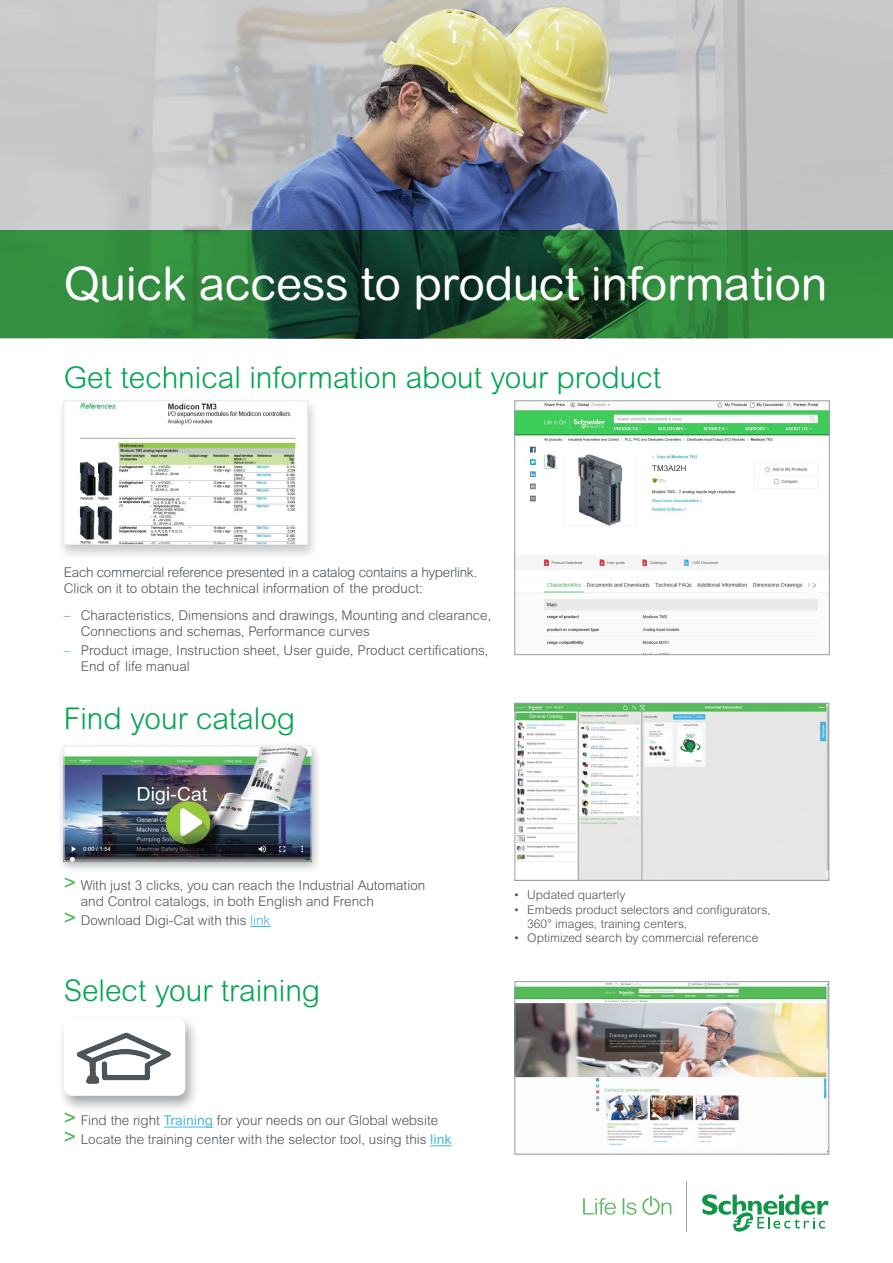
<style>
.page{position:relative;width:893px;height:1263px;background:#fff}
.page>*{position:absolute;margin:0;border:0;box-sizing:border-box;transform-origin:0 0}
.Subhead_Style_1{font:46.5px "Arial Rounded MT Pro";letter-spacing:-.01em;color:#fff}
.Body_Copy{font:300 30px "Arial Rounded MT Pro";color:#00a54f}
.Body_Copy-2{font:300 13.5px/16.2px "Arial Rounded MT Pro";color:#4d545a}
.Body_Copy-3{font:300 13.5px/16.2px "Arial Rounded MT Pro";letter-spacing:-.02em;color:#4d545a}
.t1{font:300 12px/14.4px "Arial Rounded MT Pro";color:#4d545a}
.s1{color:#4cb95c}
.s2{font-weight:400;font-size:21px;color:#4cb95c}
.s3{color:#42b4e5}
.s4{font-weight:400;color:#42b4e5}
</style>
<div class="page">
<img style="left:0;top:0;width:893px;height:230px">
<svg style="left:250px;top:926px;width:20px;height:1px"></svg>
<div style="left:57px;top:741px;width:264px;height:132px;background:#959ea4;opacity:.75"></div>
<img style="left:66px;top:748px;width:243px;height:111px">
<div style="left:64px;top:746px;width:247px;height:115px;border:1px solid #e6e7e8"></div>
<hr style="left:164px;top:1126px;width:49px;height:1px;background:#42b4e5">
<svg style="left:430px;top:1145px;width:22px;height:1px"></svg>
<div style="left:58px;top:1015px;width:141px;height:98px;background:#4d545a;opacity:.5"></div>
<div style="left:64px;top:1018px;width:121px;height:78px;background:#fff;border-radius:9px"></div>
<svg style="left:77px;top:1032px;width:73px;height:52px"></svg>
<svg style="left:583px;top:1198px;width:33px;height:17px"></svg>
<svg style="left:623px;top:1198px;width:13px;height:17px"></svg>
<svg style="left:642px;top:1196px;width:29px;height:19px"></svg>
<svg style="left:702px;top:1194px;width:127px;height:38px"></svg>
<hr style="left:686px;top:1181px;width:1px;height:51px;background:#9e9fa3">
<svg style="left:0;top:230px;width:893px;height:108px;background:#266e36"></svg>
<div style="left:57px;top:398px;width:262px;height:162px;background:#231f20;opacity:.25"></div>
<img style="left:66px;top:403px;width:240px;height:139px">
<div style="left:64px;top:401px;width:244px;height:143px;border:1px solid #e6e7e8"></div>
<img style="left:517px;top:705px;width:310px;height:173px">
<div style="left:515px;top:703px;width:314px;height:177px;border:1px solid #959ea4"></div>
<img style="left:517px;top:403px;width:310px;height:242px">
<img style="left:517px;top:983px;width:310px;height:169px">
<div style="left:515px;top:981px;width:314px;height:173px;border:1px solid #959ea4"></div>
<p class="Subhead_Style_1" style="left:64px;top:256px;width:765px">Quick access to product information</p>
<p class="Body_Copy" style="left:64px;top:360px;width:599px">Get technical information about your product</p>
<p class="Body_Copy-3" style="left:64px;top:565px;width:415px">Each commercial reference presented in a catalog contains a hyperlink.<br>Click on it to obtain the technical information of the product:</p>
<p class="Body_Copy-2" style="left:81px;top:608px;width:412px;text-indent:-17px"><span class="s1">–</span> Characteristics, Dimensions and drawings, Mounting and clearance,<br>Connections and schemas, Performance curves</p>
<p class="Body_Copy-2" style="left:81px;top:643px;width:409px;text-indent:-17px"><span class="s1">–</span> Product image, Instruction sheet, User guide, Product certifications,<br>End of life manual</p>
<p class="Body_Copy" style="left:64px;top:701px;width:233px">Find your catalog</p>
<p class="Body_Copy-2" style="left:81px;top:878px;width:346px;text-indent:-17px"><span class="s2">&gt;</span> With just 3 clicks, you can reach the Industrial Automation and Control catalogs, in both English and French</p>
<p class="Body_Copy-2" style="left:64px;top:913px;width:208px"><span class="s2">&gt;</span> Download Digi-Cat with this <span class="s3">link</span></p>
<p class="Body_Copy" style="left:64px;top:973px;width:258px">Select your training</p>
<p class="Body_Copy-2" style="left:64px;top:1112px;width:376px"><span class="s2">&gt;</span> Find the right <span class="s4">Training</span> for your needs on our Global website</p>
<p class="Body_Copy-2" style="left:64px;top:1131px;width:389px"><span class="s2">&gt;</span> Locate the training center with the selector tool, using this <span class="s4">link</span></p>
<p class="t1" style="left:514px;top:888px;width:113px">• Updated quarterly</p>
<p class="t1" style="left:527px;top:903px;width:245px;text-indent:-13px">• Embeds product selectors and configurators,<br>360° images, training centers,</p>
<p class="t1" style="left:514px;top:931px;width:245px">• Optimized search by commercial reference</p>
</div>
